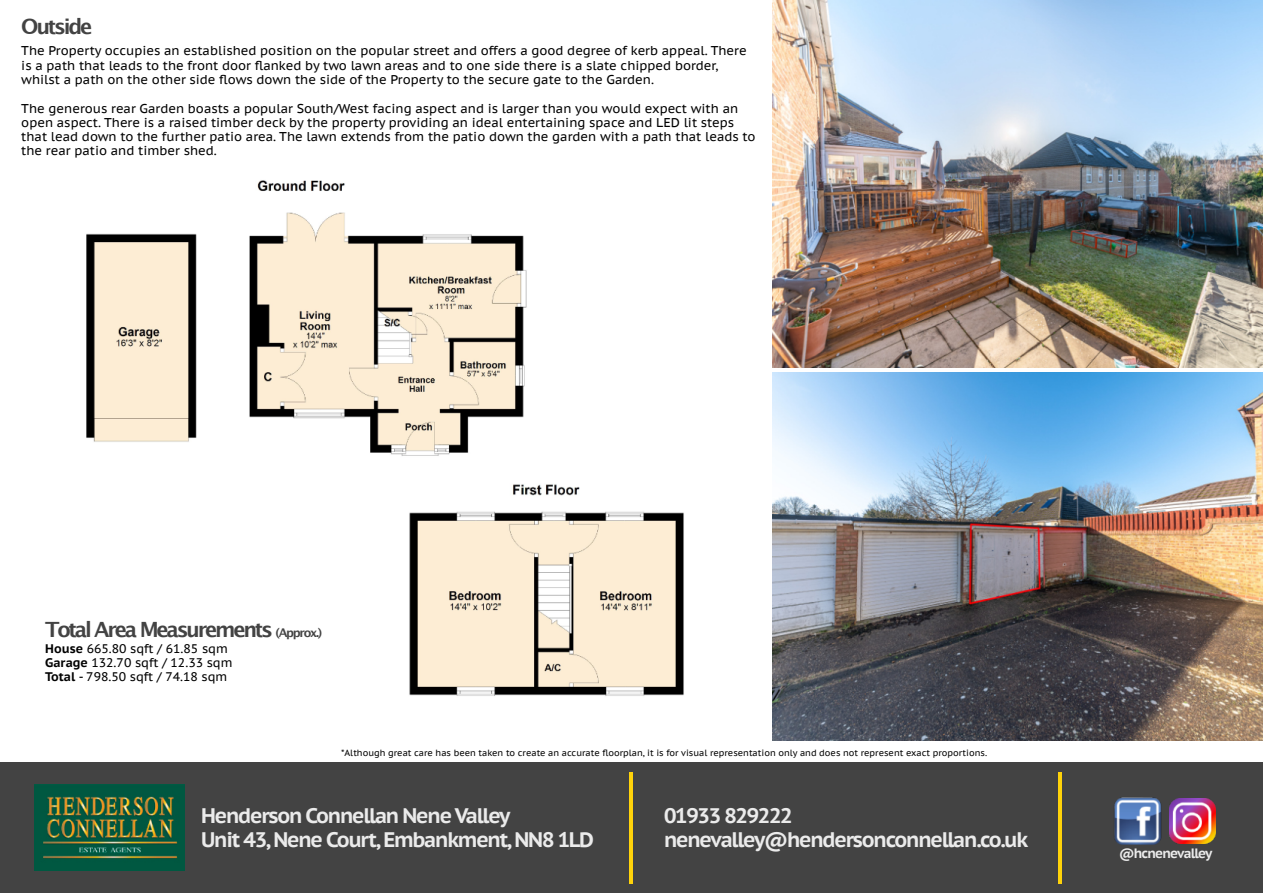
<style>
.page{position:relative;width:1263px;height:893px;background:#fff}
.page>*{position:absolute;margin:0;border:0;box-sizing:border-box;transform-origin:0 0}
.t1{font:700 21px/23.5px "PT Sans Caption";letter-spacing:-.06em;color:#ebebeb}
.t2{font:700 21px "Lucida Grande";letter-spacing:-.105em;color:#434343}
.t3{font:700 13.5px "PT Sans Caption";letter-spacing:-.06em;color:#ebebeb}
.t4{font:12.75px/14.2px "PT Sans Caption";color:#000}
.t5{font:12.45px/14px "PT Sans Caption";color:#000}
.t6{font:9px "PT Sans Caption";color:#000}
.s1{font-size:12px}
.s2{font-weight:700}
</style>
<div class="page">
<img style="left:86px;top:212px;width:441px;height:244px">
<img style="left:257px;top:180px;width:88px;height:11px">
<img style="left:409px;top:484px;width:275px;height:212px">
<div style="left:0;top:762px;width:1263px;height:131px;background:#434343"></div>
<img style="left:35px;top:784px;width:150px;height:87px">
<img style="left:1114px;top:797px;width:48px;height:48px">
<img style="left:1170px;top:799px;width:45px;height:45px">
<hr style="left:630px;top:772px;width:3px;height:111px;background:#ffd30a">
<hr style="left:1058px;top:772px;width:4px;height:111px;background:#ffd30a">
<img style="left:773px;top:0;width:490px;height:368px">
<img style="left:773px;top:373px;width:490px;height:367px">
<h1 class="t2" style="left:21px;top:18px;width:73px">Outside</h1>
<p class="t4" style="left:21px;top:45px;width:727px">The Property occupies an established position on the popular street and offers a good degree of kerb appeal. There is a path that leads to the front door flanked by two lawn areas and to one side there is a slate chipped border, whilst a path on the other side flows down the side of the Property to the secure gate to the Garden.</p>
<p class="t4" style="left:21px;top:102px;width:736px">The generous rear Garden boasts a popular South/West facing aspect and is larger than you would expect with an open aspect. There is a raised timber deck by the property providing an ideal entertaining space and LED lit steps that lead down to the further patio area. The lawn extends from the patio down the garden with a path that leads to the rear patio and timber shed.</p>
<h1 class="t2" style="left:45px;top:621px;width:278px">Total Area Measurements <span class="s1">(Approx.)</span></h1>
<p class="t5" style="left:45px;top:643px;width:189px"><span class="s2">House</span> 665.80 sqft / 61.85 sqm<br><span class="s2">Garage</span> 132.70 sqft / 12.33 sqm<br><span class="s2">Total</span> - 798.50 sqft / 74.18 sqm</p>
<p class="t6" style="left:341px;top:749px;width:648px">*Although great care has been taken to create an accurate floorplan, it is for visual representation only and does not represent exact proportions.</p>
<h1 class="t1" style="left:201px;top:806px;width:394px">Henderson Connellan Nene Valley<br>Unit 43, Nene Court, Embankment, NN8 1LD</h1>
<h1 class="t1" style="left:664px;top:806px;width:366px">01933 829222 nenevalley@hendersonconnellan.co.uk</h1>
<p class="t3" style="left:1119px;top:848px;width:95px">@hcnenevalley</p>
</div>
